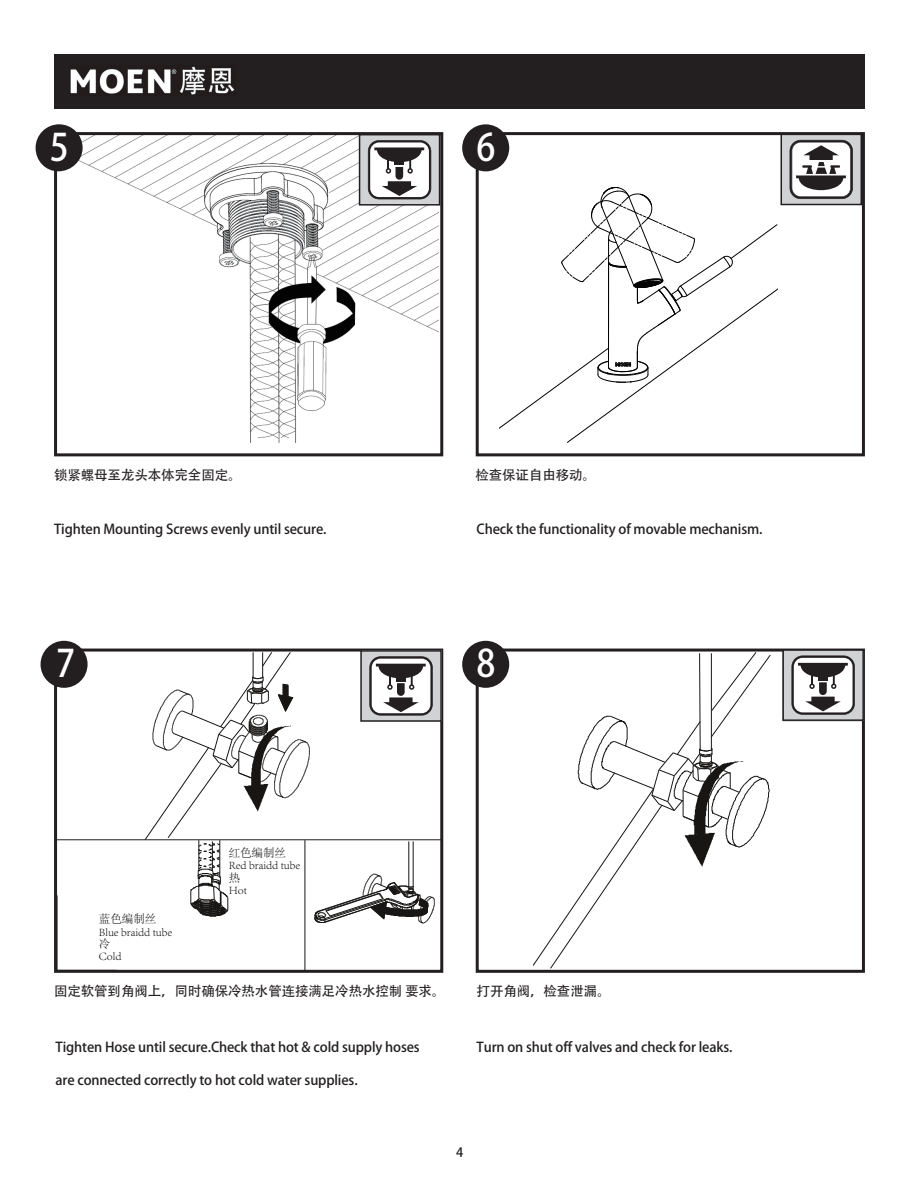
<style>
.page{position:relative;width:919px;height:1189px;background:#fff}
.page>*{position:absolute;margin:0;border:0;box-sizing:border-box;transform-origin:0 0}
.t1{font:37.5px "DIN Pro Regular G Bpc EUC H";color:#fff;scale:.9 1}
.t2{font:13.5px "DIN Pro Regular G Bpc EUC H";letter-spacing:-.01em;color:#231f20}
.t3{font:13.5px "FZLTXHK G Bpc EUC H";letter-spacing:-.01em;color:#231f20}
.t4{font:12.75px "DIN Pro Regular G Bpc EUC H";color:#231f20}
.t5{font:300 11.4px/12.3px "Adobe Song Std";color:#030303}
</style>
<div class="page">
<div style="left:54px;top:54px;width:810px;height:54px;background:#231f20"></div>
<svg style="left:52px;top:648px;width:392px;height:325px"></svg>
<svg style="left:474px;top:132px;width:391px;height:325px"></svg>
<svg style="left:474px;top:648px;width:391px;height:325px"></svg>
<div style="left:41px;top:640px;width:46px;height:47px;background:#231f20;border-radius:50%"></div>
<div style="left:462px;top:124px;width:47px;height:47px;background:#231f20;border-radius:50%"></div>
<div style="left:462px;top:640px;width:47px;height:47px;background:#231f20;border-radius:50%"></div>
<svg style="left:499px;top:187px;width:277px;height:255px"></svg>
<img style="left:70px;top:66px;width:165px;height:29px">
<div style="left:36px;top:124px;width:47px;height:47px;background:#231f20;border-radius:50%"></div>
<svg style="left:52px;top:131px;width:392px;height:326px"></svg>
<svg style="left:532px;top:652px;width:238px;height:316px"></svg>
<svg style="left:57px;top:895px;width:59px;height:75px"></svg>
<div style="left:359px;top:135px;width:80px;height:70px;background:#d1d2d4"></div>
<svg style="left:367px;top:140px;width:64px;height:59px;background:#a5a3a4"></svg>
<div style="left:358px;top:134px;width:82px;height:71px;border:2px solid #231f20"></div>
<div style="left:780px;top:134px;width:80px;height:70px;background:#d1d2d4"></div>
<svg style="left:789px;top:140px;width:63px;height:59px;background:#a1a0a0"></svg>
<div style="left:780px;top:134px;width:81px;height:71px;border:2px solid #231f20"></div>
<div style="left:361px;top:650px;width:80px;height:70px;background:#d1d2d4"></div>
<div style="left:360px;top:650px;width:81px;height:71px;border:2px solid #231f20"></div>
<hr style="left:57px;top:839px;width:384px;height:1px;background:#231f20">
<svg style="left:145px;top:652px;width:290px;height:271px"></svg>
<hr style="left:304px;top:840px;width:1px;height:129px;background:#171615">
<div style="left:782px;top:650px;width:80px;height:70px;background:#d1d2d4"></div>
<svg style="left:791px;top:655px;width:63px;height:59px;background:#a5a4a4"></svg>
<div style="left:782px;top:649px;width:81px;height:71px;border:2px solid #231f20"></div>
<h1 class="t1" style="left:50px;top:124px;width:23px">5</h1>
<h1 class="t1" style="left:476px;top:124px;width:23px">6</h1>
<p class="t3" style="left:54px;top:466px;width:189px">锁紧螺母至龙头本体完全固定。</p>
<p class="t3" style="left:475px;top:467px;width:122px">检查保证自由移动。</p>
<p class="t2" style="left:54px;top:521px;width:274px">Tighten Mounting Screws evenly until secure.</p>
<p class="t2" style="left:476px;top:521px;width:287px">Check the functionality of movable mechanism.</p>
<h1 class="t1" style="left:56px;top:640px;width:23px">7</h1>
<h1 class="t1" style="left:476px;top:640px;width:23px">8</h1>
<p class="t5" style="left:99px;top:913px;width:75px">蓝色编制丝<br>Blue braidd tube冷<br>Cold</p>
<p class="t5" style="left:228px;top:846px;width:73px">红色编制丝<br>Red braidd tube热<br>Hot</p>
<p class="t3" style="left:54px;top:982px;width:393px">固定软管到角阀上，同时确保冷热水管连接满足冷热水控制 要求。</p>
<p class="t2" style="left:55px;top:1038px;width:365px">Tighten Hose until secure.Check that hot &amp; cold supply hoses</p>
<p class="t2" style="left:55px;top:1071px;width:303px">are connected correctly to hot cold water supplies.</p>
<p class="t3" style="left:476px;top:982px;width:135px">打开角阀，检查泄漏。</p>
<p class="t2" style="left:476px;top:1038px;width:257px">Turn on shut off valves and check for leaks.</p>
<p class="t4" style="left:456px;top:1144px;width:9px">4</p>
</div>
